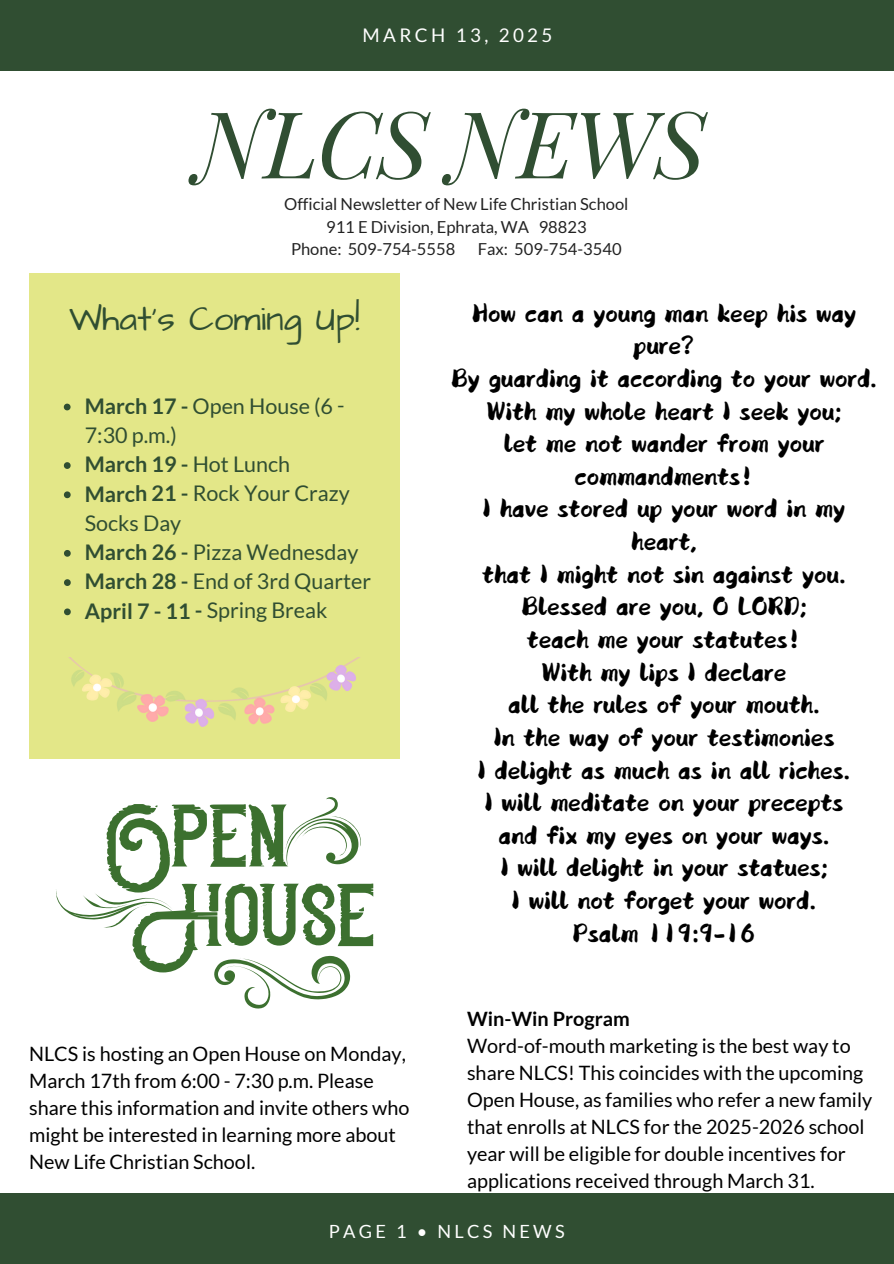
<style>
.page{position:relative;width:894px;height:1264px;background:#fff}
.page>*{position:absolute;margin:0;border:0;box-sizing:border-box;transform-origin:0 0}
.t1{font:italic 92.7px "Playfair Display";letter-spacing:-.02em;color:#304e32}
.t2{font:35.1px "Architects Daughter";color:#304e32}
.t3{font:30px/32.7px "Canva Manga Latin";color:#000;text-align:center}
.t4{font:21.6px/29.4px "Lato";color:#304e32}
.t5{font:700 21.6px "Lato";color:#304e32}
.t6{font:19.8px/27px "Lato";color:#000}
.t7{font:18.75px "Lato";letter-spacing:.18em;color:#fff}
.t8{font:18.15px "Lato";letter-spacing:.18em;color:#fff}
.t9{font:16.5px "Lato";color:#222}
.s1{font-weight:700}
.s2{font-weight:400}
</style>
<div class="page">
<div style="left:0;top:0;width:893px;height:71px;background:#304e32"></div>
<div style="left:29px;top:273px;width:370px;height:485px;background:#e3e788"></div>
<div style="left:0;top:1193px;width:893px;height:70px;background:#304e32"></div>
<svg style="left:56px;top:797px;width:317px;height:211px"></svg>
<img style="left:68px;top:657px;width:292px;height:70px">
<svg style="left:64px;top:403px;width:7px;height:7px"></svg>
<svg style="left:64px;top:462px;width:7px;height:7px"></svg>
<svg style="left:64px;top:491px;width:7px;height:7px"></svg>
<svg style="left:64px;top:550px;width:7px;height:6px"></svg>
<svg style="left:64px;top:579px;width:7px;height:7px"></svg>
<svg style="left:64px;top:608px;width:7px;height:7px"></svg>
<p class="t7" style="left:362px;top:23px;width:191px">MARCH 13, 2025</p>
<p class="t1" style="left:195px;top:78px;width:512px">NLCS NEWS</p>
<h2 class="t9" style="left:284px;top:194px;width:346px">Official Newsletter of New Life Christian School</h2>
<p class="t9" style="left:326px;top:216px;width:262px">911 E Division, Ephrata, WA 98823</p>
<p class="t9" style="left:291px;top:239px;width:166px">Phone: 509-754-5558</p>
<p class="t9" style="left:477px;top:239px;width:145px">Fax: 509-754-3540</p>
<p class="t2" style="left:69px;top:295px;width:292px">What's Coming Up!</p>
<p class="t3" style="left:451px;top:296px;width:427px">How can a young man keep his way pure?<br>By guarding it according to your word.<br>With my whole heart I seek you;<br>let me not wander from your commandments!<br>I have stored up your word in my heart,<br>that I might not sin against you.<br>Blessed are you, O LORD;<br>teach me your statutes!<br>With my lips I declare<br>all the rules of your mouth.<br>In the way of your testimonies<br>I delight as much as in all riches.<br>I will meditate on your precepts<br>and fix my eyes on your ways.<br>I will delight in your statues;<br>I will not forget your word.<br>Psalm 119:9-16</p>
<h5 class="t4" style="left:85px;top:390px;width:261px"><span class="s1">March 17 -</span> Open House (6 -<br>7:30 p.m.)</h5>
<h1 class="t5" style="left:85px;top:451px;width:207px">March 19 - <span class="s2">Hot Lunch</span></h1>
<p class="t4" style="left:85px;top:478px;width:266px"><span class="s1">March 21 -</span> Rock Your Crazy<br>Socks Day</p>
<p class="t4" style="left:85px;top:537px;width:275px"><span class="s1">March 26 -</span> Pizza Wednesday</p>
<p class="t4" style="left:85px;top:566px;width:287px"><span class="s1">March 28 -</span> End of 3rd Quarter</p>
<p class="t4" style="left:85px;top:595px;width:244px"><span class="s1">April 7 - 11 -</span> Spring Break</p>
<p class="t6" style="left:29px;top:1040px;width:382px">NLCS is hosting an Open House on Monday, March 17th from 6:00 - 7:30 p.m. Please share this information and invite others who might be interested in learning more about New Life Christian School.</p>
<p class="t6" style="left:467px;top:1004px;width:406px"><span class="s1">Win-Win Program<br></span>Word-of-mouth marketing is the best way to share NLCS! This coincides with the upcoming Open House, as families who refer a new family that enrolls at NLCS for the 2025-2026 school year will be eligible for double incentives for applications received through March 31.</p>
<p class="t8" style="left:329px;top:1220px;width:237px">PAGE 1 • NLCS NEWS</p>
</div>
